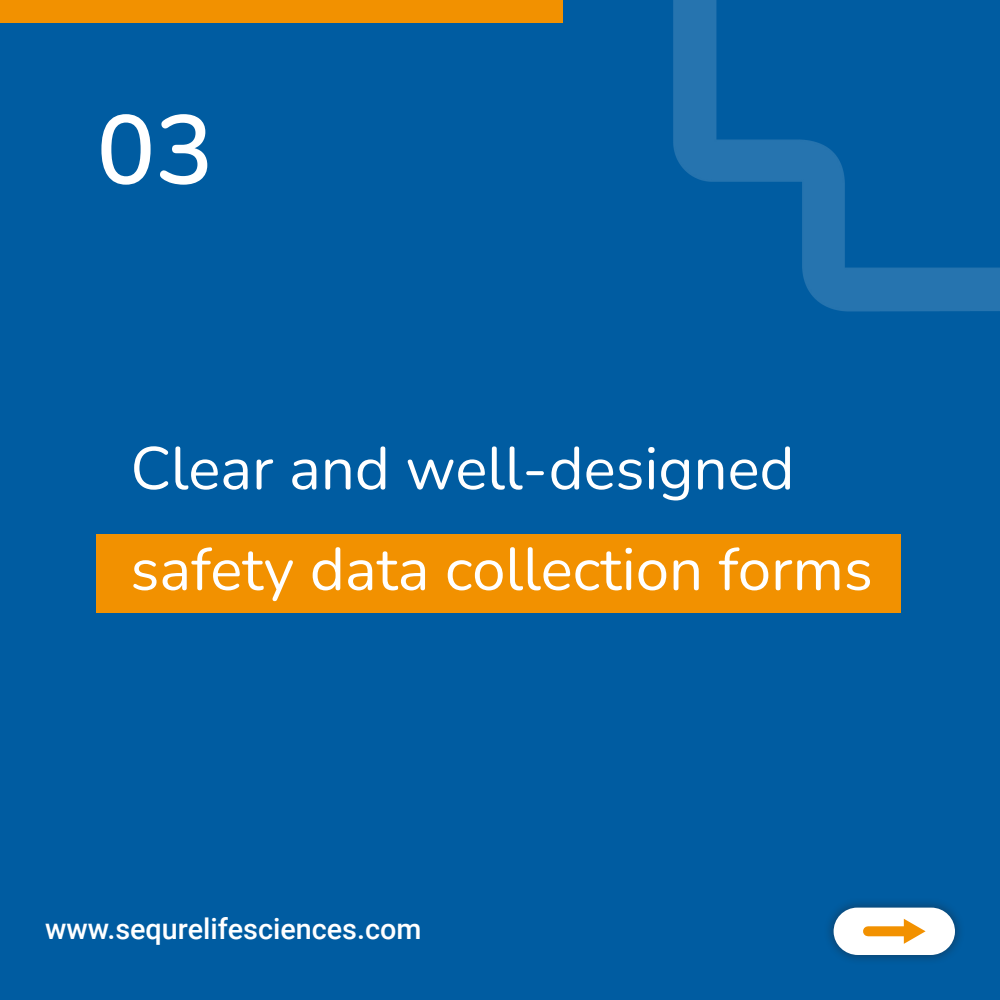
<style>
.page{position:relative;width:1000px;height:1000px;background:#005ca1}
.page>*{position:absolute;margin:0;border:0;box-sizing:border-box;transform-origin:0 0}
.t1{font:600 97.5px "Nunito";color:#fff}
.t2{font:60px "Nunito";color:#fff}
.t3{font:500 28.75px "Roboto";color:#fff}
</style>
<div class="page">
<div style="left:823px;top:897px;width:142px;height:69px;background:#231f20;opacity:.39"></div>
<svg style="left:833px;top:908px;width:122px;height:47px;background:#e7e2d7"></svg>
<div style="left:0;top:0;width:562px;height:22px;background:#f29100"></div>
<div style="left:97px;top:534px;width:804px;height:79px;background:#f29100"></div>
<img style="left:673px;top:0;width:327px;height:312px">
<p class="t1" style="left:97px;top:81px;width:119px">03</p>
<p class="t2" style="left:131px;top:426px;width:666px">Clear and well-designed</p>
<p class="t2" style="left:131px;top:527px;width:744px">safety data collection forms</p>
<p class="t3" style="left:45px;top:909px;width:378px">www.sequrelifesciences.com</p>
</div>
